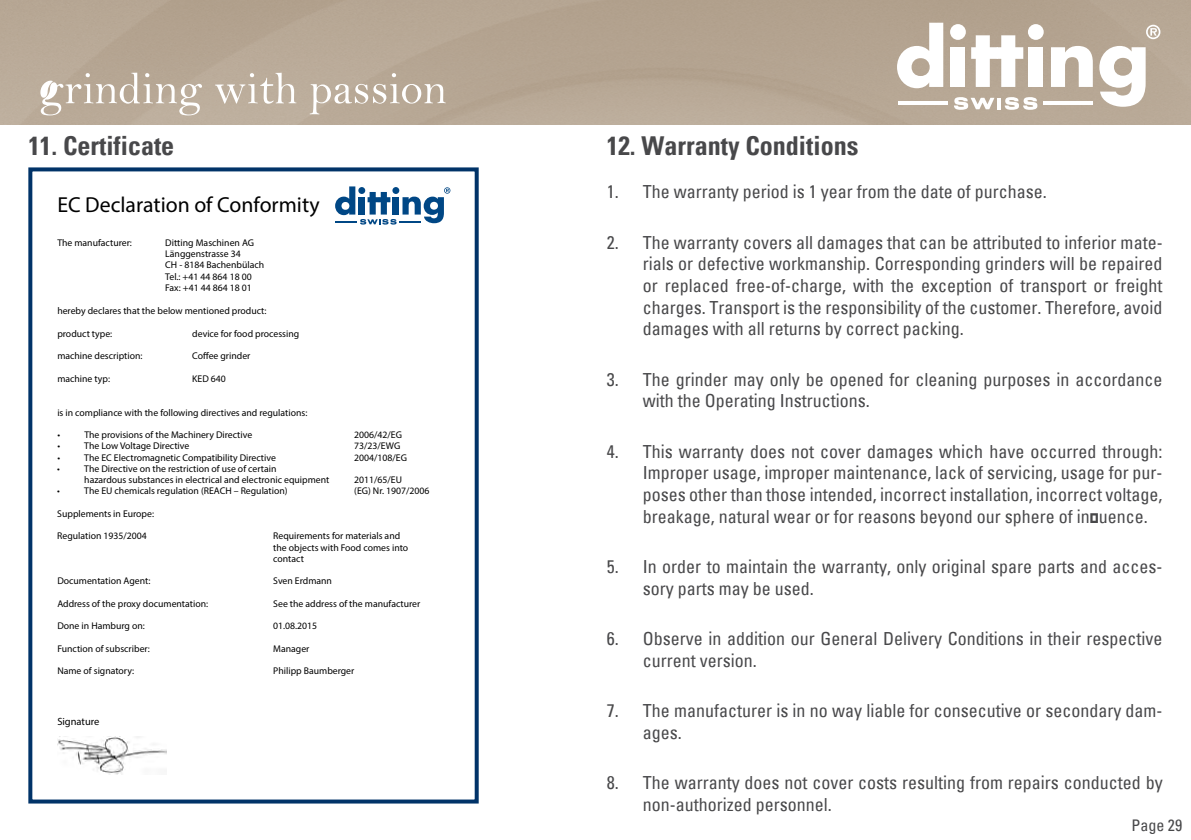
<style>
.page{position:relative;width:1191px;height:840px;background:#fff}
.page>*{position:absolute;margin:0;border:0;box-sizing:border-box;transform-origin:0 0}
.t1{font:700 condensed 26px "Univers";color:#48484a}
.t2{font:21.8px "Myriad Pro";color:#000}
.t3{font:condensed 18px/21.6px "Univers";color:#48484a}
.t4{font:condensed 16px "Univers";color:#48484a}
.t5{font:10.4px "Myriad Pro";color:#000}
.t6{font:9.8px/11.2px "Myriad Pro";color:#000}
</style>
<div class="page">
<svg style="left:897px;top:23px;width:46px;height:65px"></svg>
<svg style="left:971px;top:35px;width:52px;height:52px"></svg>
<svg style="left:1051px;top:46px;width:41px;height:41px"></svg>
<svg style="left:1099px;top:46px;width:46px;height:61px"></svg>
<svg style="left:954px;top:97px;width:40px;height:13px"></svg>
<svg style="left:1004px;top:97px;width:33px;height:13px"></svg>
<svg style="left:1146px;top:25px;width:14px;height:14px"></svg>
<svg style="left:215px;top:73px;width:81px;height:31px;background:#c9beb0"></svg>
<svg style="left:310px;top:73px;width:136px;height:41px;background:#c3b6a6"></svg>
<svg style="left:40px;top:73px;width:162px;height:42px;background:#c6b9aa"></svg>
<img style="left:57px;top:736px;width:110px;height:37px">
<svg style="left:335px;top:186px;width:115px;height:38px"></svg>
<div style="left:28px;top:167px;width:451px;height:636px;border:4px solid #013368"></div>
<h1 class="t1" style="left:28px;top:130px;width:147px">11. Certificate</h1>
<p class="t2" style="left:57px;top:191px;width:264px">EC Declaration of Conformity</p>
<p class="t6" style="left:57px;top:237px;width:76px">The manufacturer:</p>
<p class="t6" style="left:165px;top:237px;width:100px">Ditting Maschinen AG<br>Länggenstrasse 34<br>CH - 8184 Bachenbülach<br>Tel.: +41 44 864 18 00<br>Fax: +41 44 864 18 01</p>
<p class="t6" style="left:57px;top:305px;width:211px">hereby declares that the below mentioned product:</p>
<p class="t6" style="left:57px;top:327px;width:56px">product type:</p>
<p class="t6" style="left:192px;top:327px;width:108px">device for food processing</p>
<p class="t6" style="left:57px;top:350px;width:87px">machine description:</p>
<p class="t6" style="left:192px;top:350px;width:60px">Coffee grinder</p>
<p class="t6" style="left:57px;top:372px;width:54px">machine typ:</p>
<p class="t6" style="left:192px;top:372px;width:35px">KED 640</p>
<p class="t6" style="left:57px;top:406px;width:251px">is in compliance with the following directives and regulations:</p>
<p class="t6" style="left:57px;top:428px;width:4px">•</p>
<p class="t6" style="left:84px;top:428px;width:169px">The provisions of the Machinery Directive</p>
<p class="t6" style="left:354px;top:428px;width:49px">2006/42/EG</p>
<p class="t6" style="left:57px;top:440px;width:4px">•</p>
<p class="t6" style="left:84px;top:440px;width:107px">The Low Voltage Directive</p>
<p class="t6" style="left:354px;top:440px;width:48px">73/23/EWG</p>
<p class="t6" style="left:57px;top:451px;width:4px">•</p>
<p class="t6" style="left:84px;top:451px;width:193px">The EC Electromagnetic Compatibility Directive</p>
<p class="t6" style="left:354px;top:451px;width:54px">2004/108/EG</p>
<p class="t6" style="left:57px;top:462px;width:4px">•</p>
<p class="t6" style="left:84px;top:462px;width:246px">The Directive on the restriction of use of certain<br>hazardous substances in electrical and electronic equipment</p>
<p class="t6" style="left:354px;top:473px;width:49px">2011/65/EU</p>
<p class="t6" style="left:57px;top:485px;width:4px">•</p>
<p class="t6" style="left:84px;top:485px;width:205px">The EU chemicals regulation (REACH – Regulation)</p>
<p class="t6" style="left:354px;top:485px;width:77px">(EG) Nr. 1907/2006</p>
<p class="t6" style="left:57px;top:507px;width:98px">Supplements in Europe:</p>
<p class="t6" style="left:57px;top:530px;width:91px">Regulation 1935/2004</p>
<p class="t6" style="left:273px;top:530px;width:137px">Requirements for materials and the objects with Food comes into contact</p>
<p class="t6" style="left:57px;top:575px;width:94px">Documentation Agent:</p>
<p class="t6" style="left:273px;top:575px;width:60px">Sven Erdmann</p>
<p class="t6" style="left:57px;top:597px;width:152px">Address of the proxy documentation:</p>
<p class="t6" style="left:273px;top:597px;width:148px">See the address of the manufacturer</p>
<p class="t6" style="left:57px;top:620px;width:89px">Done in Hamburg on:</p>
<p class="t6" style="left:273px;top:620px;width:46px">01.08.2015</p>
<p class="t6" style="left:57px;top:642px;width:94px">Function of subscriber:</p>
<p class="t6" style="left:273px;top:642px;width:38px">Manager</p>
<p class="t6" style="left:57px;top:665px;width:78px">Name of signatory:</p>
<p class="t6" style="left:273px;top:665px;width:83px">Philipp Baumberger</p>
<p class="t5" style="left:57px;top:714px;width:44px">Signature</p>
<h1 class="t1" style="left:607px;top:130px;width:253px">12. Warranty Conditions</h1>
<p class="t3" style="left:607px;top:180px;width:441px">1. The warranty period is 1 year from the date of purchase.</p>
<p class="t3" style="left:643px;top:231px;width:521px;text-align:justify;text-indent:-36px">2. The warranty covers all damages that can be attributed to inferior mate&shy;rials or defective workmanship. Corresponding grinders will be repaired or replaced free-of-charge, with the exception of transport or freight charges. Transport is the responsibility of the customer. Therefore, avoid damages with all returns by correct packing.</p>
<p class="t3" style="left:643px;top:368px;width:521px;text-indent:-36px">3. The grinder may only be opened for cleaning purposes in accordance with the Operating Instructions.</p>
<p class="t3" style="left:643px;top:440px;width:521px;text-align:justify;text-indent:-36px">4. This warranty does not cover damages which have occurred through:<br>Improper usage, improper maintenance, lack of servicing, usage for pur&shy;poses other than those intended, incorrect installation, incorrect voltage, breakage, natural wear or for reasons beyond our sphere of influence.</p>
<p class="t3" style="left:643px;top:555px;width:521px;text-indent:-36px">5. In order to maintain the warranty, only original spare parts and acces&shy;sory parts may be used.</p>
<p class="t3" style="left:643px;top:627px;width:521px;text-indent:-36px">6. Observe in addition our General Delivery Conditions in their respective current version.</p>
<p class="t3" style="left:643px;top:699px;width:521px;text-indent:-36px">7. The manufacturer is in no way liable for consecutive or secondary dam&shy;ages.</p>
<p class="t3" style="left:643px;top:771px;width:521px;text-indent:-36px">8. The warranty does not cover costs resulting from repairs conducted by non-authorized personnel.</p>
<p class="t4" style="left:1131px;top:814px;width:52px">Page 29</p>
</div>
